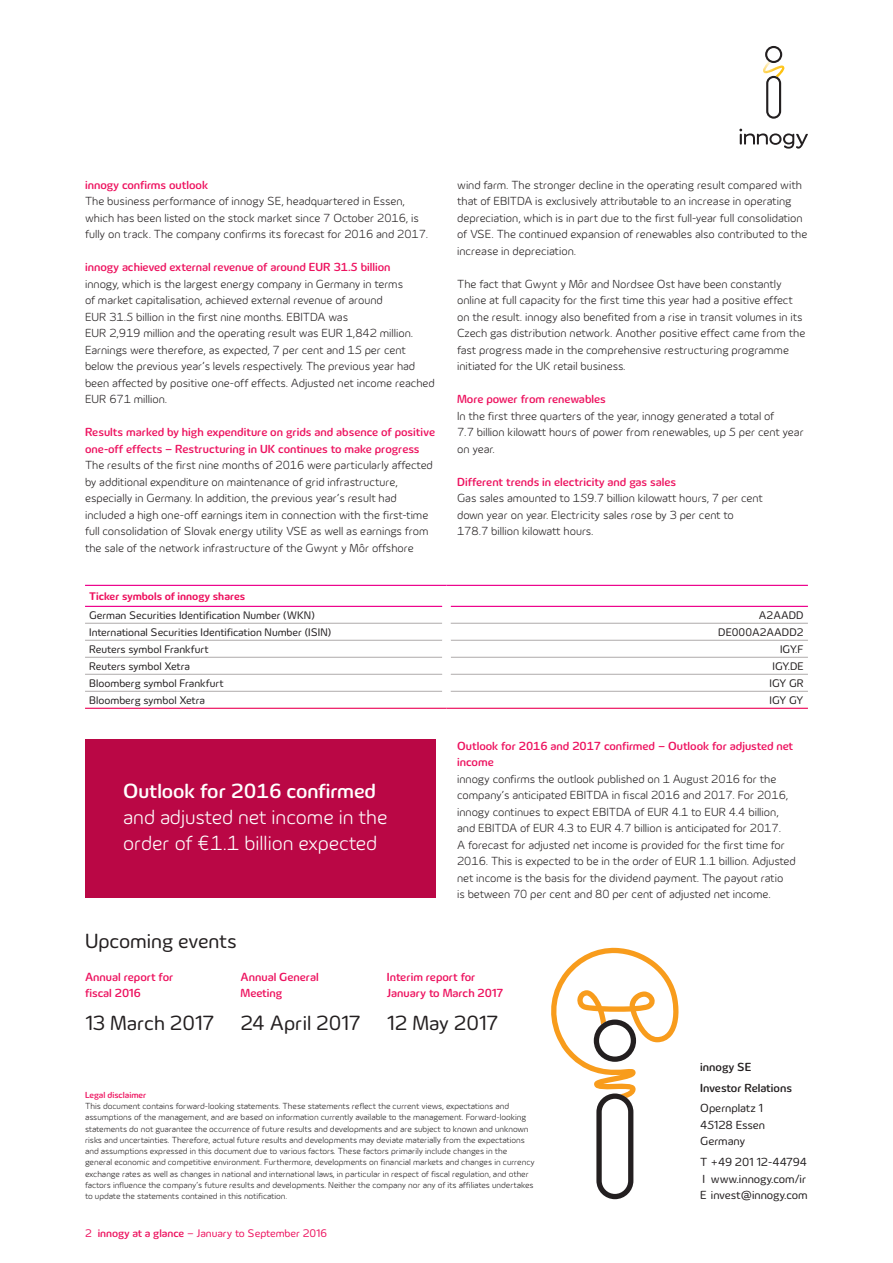
<style>
.page{position:relative;width:893px;height:1263px;background:#fff}
.page>*{position:absolute;margin:0;border:0;box-sizing:border-box;transform-origin:0 0}
.t1{font:300 21px/26.2px "Innogy";color:#fff}
.t2{font:21px "Innogy";color:#231f20}
.t3{font:500 21px "Innogy";color:#fff}
.t4{font:300 12px/16.5px "Innogy";color:#231f20}
.t5{font:500 12px/16.5px "Innogy";color:#ed115e}
.t6{font:12px/16.5px "Innogy";color:#231f20}
.t7{font:500 12px/20.7px "Innogy";color:#231f20}
.t8{font:11.25px "Innogy";color:#231f20}
.t9{font:11.25px "Innogy";color:#ed115e}
.t10{font:700 11.25px "Innogy";color:#ed115e}
.t11{font:300 9px/11.2px "Innogy";color:#231f20}
.t12{font:500 9px "Innogy";color:#ed115e}
.s1{font-weight:500}
</style>
<div class="page">
<hr style="left:85px;top:623px;width:357px;height:1px;background:#afabab">
<hr style="left:85px;top:691px;width:357px;height:1px;background:#afabab">
<hr style="left:85px;top:708px;width:361px;height:1px;background:#ed115e">
<hr style="left:446px;top:708px;width:362px;height:1px;background:#ed115e">
<hr style="left:85px;top:640px;width:357px;height:1px;background:#afabab">
<hr style="left:85px;top:657px;width:357px;height:1px;background:#afabab">
<hr style="left:85px;top:674px;width:357px;height:1px;background:#afabab">
<hr style="left:85px;top:606px;width:357px;height:1px;background:#ed028c">
<hr style="left:451px;top:606px;width:357px;height:1px;background:#ed028c">
<hr style="left:85px;top:585px;width:361px;height:1px;background:#ed028c">
<hr style="left:446px;top:585px;width:362px;height:1px;background:#ed028c">
<hr style="left:451px;top:623px;width:357px;height:1px;background:#afabab">
<hr style="left:451px;top:640px;width:357px;height:1px;background:#afabab">
<hr style="left:451px;top:657px;width:357px;height:1px;background:#afabab">
<hr style="left:451px;top:674px;width:357px;height:1px;background:#afabab">
<hr style="left:451px;top:691px;width:357px;height:1px;background:#afabab">
<div style="left:85px;top:739px;width:351px;height:159px;background:#ba0745"></div>
<svg style="left:739px;top:129px;width:69px;height:20px"></svg>
<svg style="left:763px;top:46px;width:21px;height:73px"></svg>
<svg style="left:551px;top:948px;width:127px;height:251px"></svg>
<p class="t5" style="left:85px;top:176px;width:125px">innogy confirms outlook</p>
<p class="t4" style="left:85px;top:193px;width:345px">The business performance of innogy SE, headquartered in Essen, which has been listed on the stock market since 7 October 2016, is fully on track. The company confirms its forecast for 2016 and 2017.</p>
<p class="t5" style="left:85px;top:259px;width:307px">innogy achieved external revenue of around EUR 31.5 billion</p>
<p class="t4" style="left:85px;top:275px;width:351px">innogy, which is the largest energy company in Germany in terms<br>of market capitalisation, achieved external revenue of around<br>EUR 31.5 billion in the first nine months. EBITDA was<br>EUR 2,919 million and the operating result was EUR 1,842 million.<br>Earnings were therefore, as expected, 7 per cent and 15 per cent below the previous year’s levels respectively. The previous year had been affected by positive one-off effects. Adjusted net income reached EUR 671 million.</p>
<p class="t5" style="left:85px;top:424px;width:352px">Results marked by high expenditure on grids and absence of positive one-off effects – Restructuring in UK continues to make progress</p>
<p class="t4" style="left:85px;top:457px;width:349px">The results of the first nine months of 2016 were particularly affected by additional expenditure on maintenance of grid infrastructure, especially in Germany. In addition, the previous year’s result had included a high one-off earnings item in connection with the first-time full consolidation of Slovak energy utility VSE as well as earnings from the sale of the network infrastructure of the Gwynt y Môr offshore</p>
<p class="t4" style="left:457px;top:176px;width:352px">wind farm. The stronger decline in the operating result compared with that of EBITDA is exclusively attributable to an increase in operating depreciation, which is in part due to the first full-year full consolidation of VSE. The continued expansion of renewables also contributed to the increase in depreciation.</p>
<p class="t4" style="left:457px;top:275px;width:350px">The fact that Gwynt y Môr and Nordsee Ost have been constantly online at full capacity for the first time this year had a positive effect on the result. innogy also benefited from a rise in transit volumes in its Czech gas distribution network. Another positive effect came from the fast progress made in the comprehensive restructuring programme initiated for the UK retail business.</p>
<p class="t5" style="left:457px;top:391px;width:150px">More power from renewables</p>
<p class="t4" style="left:457px;top:407px;width:348px">In the first three quarters of the year, innogy generated a total of<br>7.7 billion kilowatt hours of power from renewables, up 5 per cent year on year.</p>
<p class="t5" style="left:457px;top:473px;width:221px">Different trends in electricity and gas sales</p>
<p class="t4" style="left:457px;top:490px;width:307px">Gas sales amounted to 159.7 billion kilowatt hours, 7 per cent down year on year. Electricity sales rose by 3 per cent to<br>178.7 billion kilowatt hours.</p>
<p class="t10" style="left:89px;top:590px;width:157px">Ticker symbols of innogy shares</p>
<p class="t8" style="left:89px;top:609px;width:227px">German Securities Identification Number (WKN)</p>
<p class="t8" style="left:759px;top:609px;width:46px">A2AADD</p>
<p class="t8" style="left:89px;top:626px;width:243px">International Securities Identification Number (ISIN)</p>
<p class="t8" style="left:718px;top:626px;width:87px">DE000A2AADD2</p>
<p class="t8" style="left:89px;top:643px;width:121px">Reuters symbol Frankfurt</p>
<p class="t8" style="left:780px;top:643px;width:25px">IGY.F</p>
<p class="t8" style="left:89px;top:660px;width:102px">Reuters symbol Xetra</p>
<p class="t8" style="left:772px;top:660px;width:33px">IGY.DE</p>
<p class="t8" style="left:89px;top:677px;width:136px">Bloomberg symbol Frankfurt</p>
<p class="t8" style="left:769px;top:677px;width:36px">IGY GR</p>
<p class="t8" style="left:89px;top:694px;width:117px">Bloomberg symbol Xetra</p>
<p class="t8" style="left:770px;top:694px;width:36px">IGY GY</p>
<h1 class="t3" style="left:123px;top:778px;width:254px">Outlook for 2016 confirmed</h1>
<h1 class="t1" style="left:123px;top:804px;width:266px">and adjusted net income in the order of €1.1 billion expected</h1>
<h1 class="t2" style="left:85px;top:929px;width:153px">Upcoming events</h1>
<p class="t5" style="left:457px;top:737px;width:338px">Outlook for 2016 and 2017 confirmed – Outlook for adjusted net income</p>
<p class="t4" style="left:457px;top:770px;width:340px">innogy confirms the outlook published on 1 August 2016 for the company’s anticipated EBITDA in fiscal 2016 and 2017. For 2016, innogy continues to expect EBITDA of EUR 4.1 to EUR 4.4 billion, and EBITDA of EUR 4.3 to EUR 4.7 billion is anticipated for 2017.<br>A forecast for adjusted net income is provided for the first time for 2016. This is expected to be in the order of EUR 1.1 billion. Adjusted net income is the basis for the dividend payment. The payout ratio<br>is between 70 per cent and 80 per cent of adjusted net income.</p>
<p class="t5" style="left:85px;top:968px;width:90px">Annual report for fiscal 2016</p>
<h1 class="t2" style="left:85px;top:1011px;width:131px">13 March 2017</h1>
<p class="t5" style="left:241px;top:968px;width:80px">Annual General<br>Meeting</p>
<h1 class="t2" style="left:241px;top:1011px;width:122px">24 April 2017</h1>
<p class="t5" style="left:387px;top:968px;width:118px">Interim report for<br>January to March 2017</p>
<h1 class="t2" style="left:387px;top:1011px;width:113px">12 May 2017</h1>
<p class="t12" style="left:85px;top:1090px;width:63px">Legal disclaimer</p>
<p class="t11" style="left:85px;top:1100px;width:451px">This document contains forward-looking statements. These statements reflect the current views, expectations and assumptions of the management, and are based on information currently available to the management. Forward-looking statements do not guarantee the occurrence of future results and developments and are subject to known and unknown risks and uncertainties. Therefore, actual future results and developments may deviate materially from the expectations and assumptions expressed in this document due to various factors. These factors primarily include changes in the general economic and competitive environment. Furthermore, developments on financial markets and changes in currency exchange rates as well as changes in national and international laws, in particular in respect of fiscal regulation, and other factors influence the company’s future results and developments. Neither the company nor any of its affiliates undertakes to update the statements contained in this notification.</p>
<p class="t9" style="left:85px;top:1227px;width:243px">2 <span class="s1">innogy at a glance</span> – January to September 2016</p>
<p class="t7" style="left:700px;top:1056px;width:93px">innogy SE<br>Investor Relations</p>
<p class="t6" style="left:700px;top:1100px;width:66px">Opernplatz 1<br>45128 Essen<br>Germany</p>
<p class="t6" style="left:700px;top:1154px;width:109px;text-align:justify">T +49 201 12-44794<br>I www.innogy.com/ir E invest@innogy.com</p>
</div>
